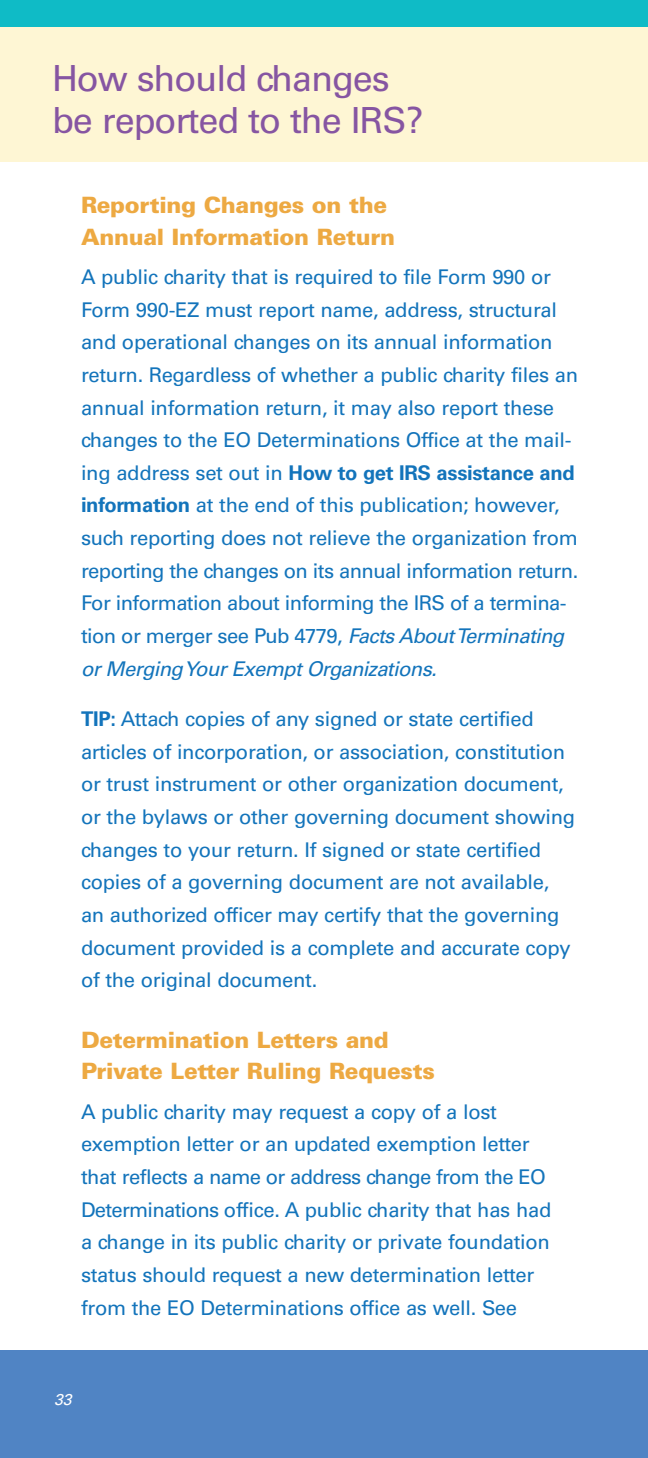
<style>
.page{position:relative;width:648px;height:1458px;background:#fff}
.page>*{position:absolute;margin:0;border:0;box-sizing:border-box;transform-origin:0 0}
.t1{font:36px/42.8px "Univers";letter-spacing:-.03em;color:#8655a2}
.t2{font:900 22.5px/31.5px "Univers";letter-spacing:-.015em;color:#eda942}
.t3{font:20.25px/32.6px "Univers";letter-spacing:-.015em;color:#1374bb}
.t4{font:italic 15.75px "Univers";color:#fff}
.s1{font-weight:700}
.s2{font-style:italic}
</style>
<div class="page">
<div style="left:0;top:0;width:648px;height:27px;background:#0fbbc6"></div>
<div style="left:0;top:27px;width:648px;height:135px;background:#fef6d4"></div>
<div style="left:0;top:1350px;width:648px;height:108px;background:#5084c4"></div>
<h2 class="t1" style="left:52px;top:57px;width:373px">How should changes be reported to the IRS?</h2>
<h3 class="t2" style="left:81px;top:189px;width:316px">Reporting Changes on the<br>Annual Information Return</h3>
<p class="t3" style="left:81px;top:261px;width:499px">A public charity that is required to file Form 990 or Form 990-EZ must report name, address, structural and operational changes on its annual information return . Regardless of whether a public charity files an annual information return, it may also report these changes to the EO Determinations Office at the mail&shy;ing address set out in <span class="s1">How to get IRS assistance and information</span> at the end of this publication; however, such reporting does not relieve the organization from reporting the changes on its annual information return .<br>For information about informing the IRS of a termina&shy;tion or merger see Pub 4779, <span class="s2">Facts AboutTerminating or Merging Your Exempt Organizations.</span></p>
<p class="t3" style="left:81px;top:703px;width:496px"><span class="s1">TIP:</span> Attach copies of any signed or state certified articles of incorporation, or association, constitution or trust instrument or other organization document, or the bylaws or other governing document showing changes to your return . If signed or state certified copies of a governing document are not available, an authorized officer may certify that the governing document provided is a complete and accurate copy of the original document .</p>
<h5 class="t2" style="left:81px;top:1024px;width:355px">Determination Letters and<br>Private Letter Ruling Requests</h5>
<p class="t3" style="left:81px;top:1095px;width:472px">A public charity may request a copy of a lost exemption letter or an updated exemption letter that reflects a name or address change from the EO Determinations office . A public charity that has had a change in its public charity or private foundation status should request a new determination letter from the EO Determinations office as well . See</p>
<p class="t4" style="left:54px;top:1390px;width:19px">33</p>
</div>
